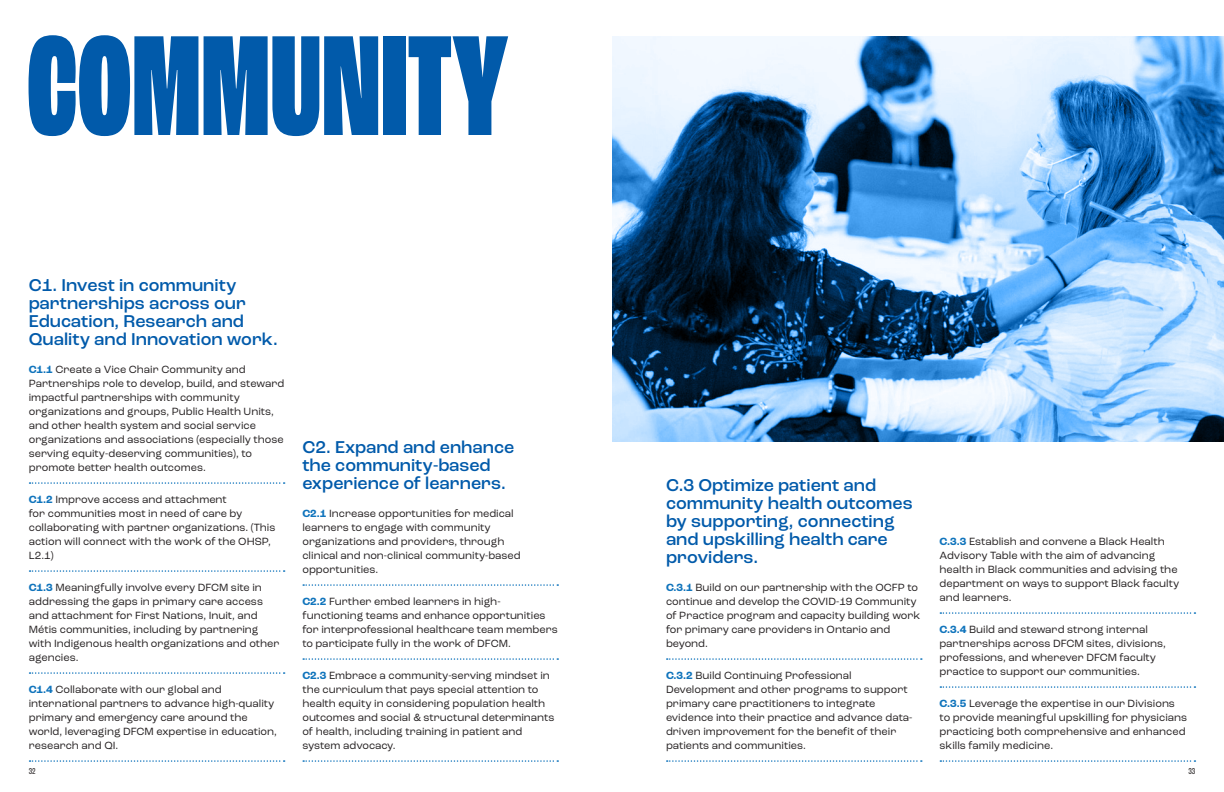
<style>
.page{position:relative;width:1224px;height:792px;background:#fff}
.page>*{position:absolute;margin:0;border:0;box-sizing:border-box;transform-origin:0 0}
.t1{font:800 extra-condensed 150px "Roc Grotesk";letter-spacing:-.01em;color:#015aaa}
.t2{font:500 18px/18px "Roc Grotesk";color:#015aaa}
.t3{font:11px/14px "Roc Grotesk";color:#231f20}
.t4{font:condensed 9px "Roc Grotesk";color:#231f20}
.s1{font-weight:700;color:#1074bc}
</style>
<div class="page">
<svg style="left:30px;top:482px;width:255px;height:2px"></svg>
<svg style="left:30px;top:570px;width:255px;height:2px"></svg>
<svg style="left:30px;top:672px;width:255px;height:2px"></svg>
<svg style="left:30px;top:760px;width:255px;height:2px"></svg>
<svg style="left:303px;top:584px;width:255px;height:2px"></svg>
<svg style="left:303px;top:658px;width:255px;height:2px"></svg>
<svg style="left:303px;top:760px;width:255px;height:2px"></svg>
<svg style="left:667px;top:658px;width:255px;height:2px"></svg>
<svg style="left:667px;top:760px;width:255px;height:2px"></svg>
<svg style="left:940px;top:612px;width:255px;height:2px"></svg>
<svg style="left:940px;top:686px;width:255px;height:2px"></svg>
<svg style="left:940px;top:760px;width:255px;height:2px"></svg>
<img style="left:612px;top:36px;width:612px;height:405px">
<p class="t1" style="left:26px;top:-2px;width:485px">COMMUNITY</p>
<p class="t2" style="left:29px;top:277px;width:250px">C1. Invest in community partnerships across our<br>Education, Research and<br>Quality and Innovation work.</p>
<p class="t3" style="left:29px;top:362px;width:257px"><span class="s1">C1.1</span> Create a Vice Chair Community and Partnerships role to develop, build, and steward impactful partnerships with community organizations and groups, Public Health Units, and other health system and social service organizations and associations (especially those serving equity-deserving communities), to promote better health outcomes.</p>
<p class="t3" style="left:29px;top:492px;width:248px"><span class="s1">C1.2</span> Improve access and attachment<br>for communities most in need of care by collaborating with partner organizations. (This action will connect with the work of the OHSP, L2.1)</p>
<p class="t3" style="left:29px;top:580px;width:252px"><span class="s1">C1.3</span> Meaningfully involve every DFCM site in addressing the gaps in primary care access and attachment for First Nations, Inuit, and Métis communities, including by partnering with Indigenous health organizations and other agencies.</p>
<p class="t3" style="left:29px;top:682px;width:250px"><span class="s1">C1.4</span> Collaborate with our global and international partners to advance high-quality primary and emergency care around the world, leveraging DFCM expertise in education, research and QI.</p>
<p class="t2" style="left:302px;top:439px;width:214px">C2. Expand and enhance the community-based experience of learners.</p>
<p class="t3" style="left:302px;top:506px;width:220px"><span class="s1">C2.1</span> Increase opportunities for medical learners to engage with community organizations and providers, through clinical and non-clinical community-based opportunities.</p>
<p class="t3" style="left:302px;top:594px;width:257px"><span class="s1">C2.2</span> Further embed learners in high&shy;functioning teams and enhance opportunities for interprofessional healthcare team members to participate fully in the work of DFCM.</p>
<p class="t3" style="left:302px;top:668px;width:254px"><span class="s1">C2.3</span> Embrace a community-serving mindset in the curriculum that pays special attention to health equity in considering population health outcomes and social &amp; structural determinants of health, including training in patient and system advocacy.</p>
<p class="t2" style="left:666px;top:477px;width:248px">C.3 Optimize patient and community health outcomes by supporting, connecting and upskilling health care providers.</p>
<p class="t3" style="left:666px;top:580px;width:256px"><span class="s1">C.3.1</span> Build on our partnership with the OCFP to continue and develop the COVID-19 Community of Practice program and capacity building work for primary care providers in Ontario and beyond.</p>
<p class="t3" style="left:666px;top:668px;width:248px"><span class="s1">C.3.2</span> Build Continuing Professional Development and other programs to support primary care practitioners to integrate evidence into their practice and advance data&shy;driven improvement for the benefit of their patients and communities.</p>
<p class="t3" style="left:940px;top:534px;width:241px"><span class="s1">C.3.3</span> Establish and convene a Black Health Advisory Table with the aim of advancing health in Black communities and advising the department on ways to support Black faculty and learners.</p>
<p class="t3" style="left:940px;top:622px;width:228px"><span class="s1">C.3.4</span> Build and steward strong internal partnerships across DFCM sites, divisions, professions, and wherever DFCM faculty practice to support our communities.</p>
<p class="t3" style="left:940px;top:696px;width:249px"><span class="s1">C.3.5</span> Leverage the expertise in our Divisions to provide meaningful upskilling for physicians practicing both comprehensive and enhanced skills family medicine.</p>
<p class="t4" style="left:29px;top:766px;width:8px">32</p>
<p class="t4" style="left:1188px;top:766px;width:8px">33</p>
</div>
